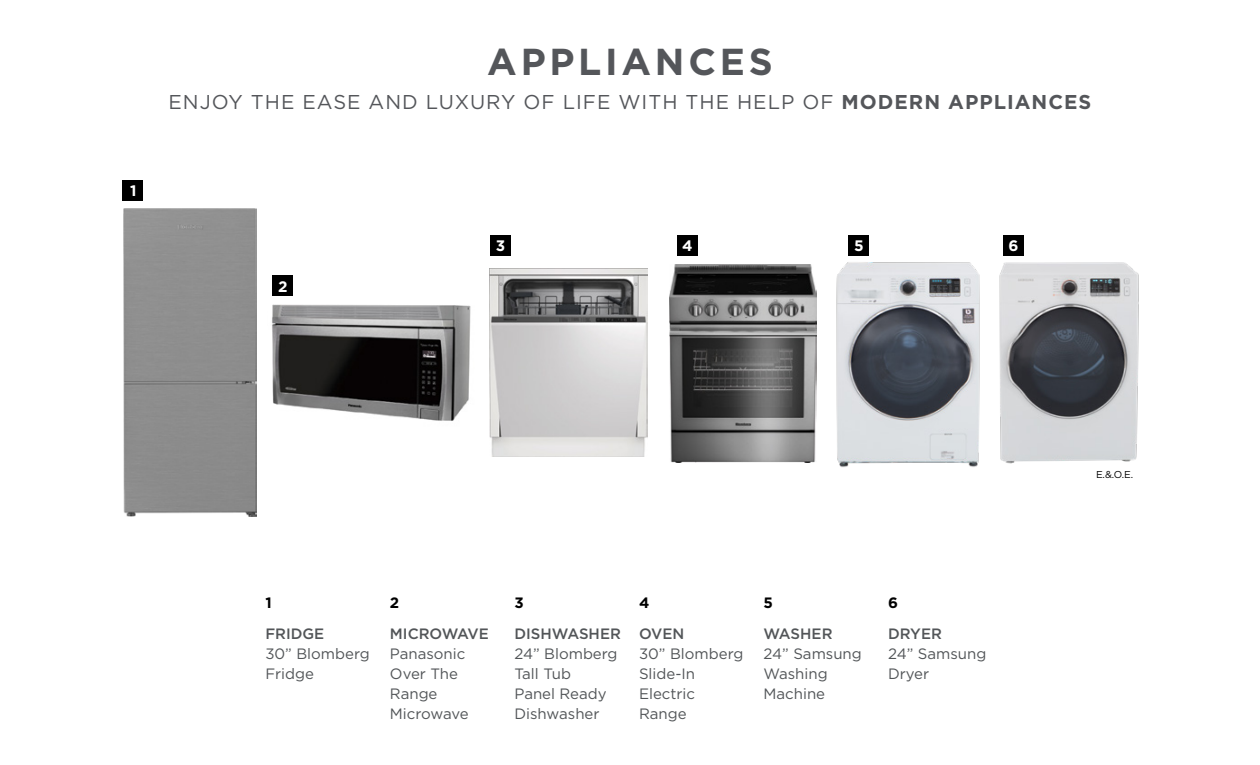
<style>
.page{position:relative;width:1260px;height:765px;background:#fff}
.page>*{position:absolute;margin:0;border:0;box-sizing:border-box;transform-origin:0 0}
.t1{font:700 37.5px "Gotham";letter-spacing:.1em;color:#54565a}
.t2{font:20px "Gotham";letter-spacing:.05em;color:#54565a}
.t3{font:700 15.12px "Gotham";color:#fff}
.t4{font:15px/19.9px "Gotham";color:#525558}
.t5{font:500 15px "Gotham";color:#525558}
.t6{font:700 15px "Gotham";color:#000}
.t7{font:10px "Gotham";color:#000}
.s1{font-weight:700}
</style>
<div class="page">
<img style="left:272px;top:304px;width:199px;height:117px">
<div style="left:123px;top:209px;width:134px;height:308px;background:#8e8e8e"></div>
<img style="left:670px;top:264px;width:147px;height:198px">
<img style="left:490px;top:268px;width:157px;height:189px">
<img style="left:836px;top:249px;width:144px;height:218px">
<img style="left:999px;top:262px;width:140px;height:202px">
<div style="left:273px;top:276px;width:20px;height:20px;background:#000"></div>
<div style="left:490px;top:235px;width:21px;height:21px;background:#000"></div>
<div style="left:677px;top:235px;width:21px;height:21px;background:#000"></div>
<div style="left:849px;top:235px;width:20px;height:21px;background:#000"></div>
<div style="left:1003px;top:235px;width:21px;height:21px;background:#000"></div>
<div style="left:123px;top:181px;width:20px;height:20px;background:#000"></div>
<p class="t3" style="left:130px;top:180px;width:8px">1</p>
<h1 class="t1" style="left:487px;top:37px;width:287px">APPLIANCES</h1>
<h2 class="t2" style="left:169px;top:89px;width:924px">ENJOY THE EASE AND LUXURY OF LIFE WITH THE HELP OF <span class="s1">MODERN APPLIANCES</span></h2>
<p class="t3" style="left:278px;top:276px;width:11px">2</p>
<p class="t3" style="left:496px;top:236px;width:11px">3</p>
<p class="t3" style="left:682px;top:236px;width:12px">4</p>
<p class="t3" style="left:854px;top:236px;width:11px">5</p>
<p class="t3" style="left:1009px;top:236px;width:12px">6</p>
<p class="t6" style="left:265px;top:593px;width:8px">1</p>
<p class="t5" style="left:265px;top:624px;width:60px">FRIDGE</p>
<p class="t4" style="left:265px;top:644px;width:106px">30” Blomberg<br>Fridge</p>
<p class="t6" style="left:390px;top:593px;width:11px">2</p>
<p class="t5" style="left:390px;top:624px;width:100px">MICROWAVE</p>
<p class="t4" style="left:390px;top:644px;width:80px">Panasonic<br>Over The<br>Range<br>Microwave</p>
<p class="t6" style="left:514px;top:593px;width:11px">3</p>
<p class="t5" style="left:514px;top:624px;width:108px">DISHWASHER</p>
<p class="t4" style="left:514px;top:644px;width:105px">24” Blomberg<br>Tall Tub<br>Panel Ready<br>Dishwasher</p>
<p class="t6" style="left:639px;top:593px;width:12px">4</p>
<p class="t5" style="left:639px;top:624px;width:47px">OVEN</p>
<p class="t4" style="left:639px;top:644px;width:106px">30” Blomberg<br>Slide-In<br>Electric<br>Range</p>
<p class="t6" style="left:764px;top:593px;width:11px">5</p>
<p class="t5" style="left:764px;top:624px;width:70px">WASHER</p>
<p class="t4" style="left:764px;top:644px;width:100px">24” Samsung<br>Washing<br>Machine</p>
<p class="t6" style="left:888px;top:593px;width:11px">6</p>
<p class="t5" style="left:888px;top:624px;width:55px">DRYER</p>
<p class="t4" style="left:888px;top:644px;width:100px">24” Samsung<br>Dryer</p>
<p class="t7" style="left:1096px;top:468px;width:39px">E.&amp;.O.E.</p>
</div>
